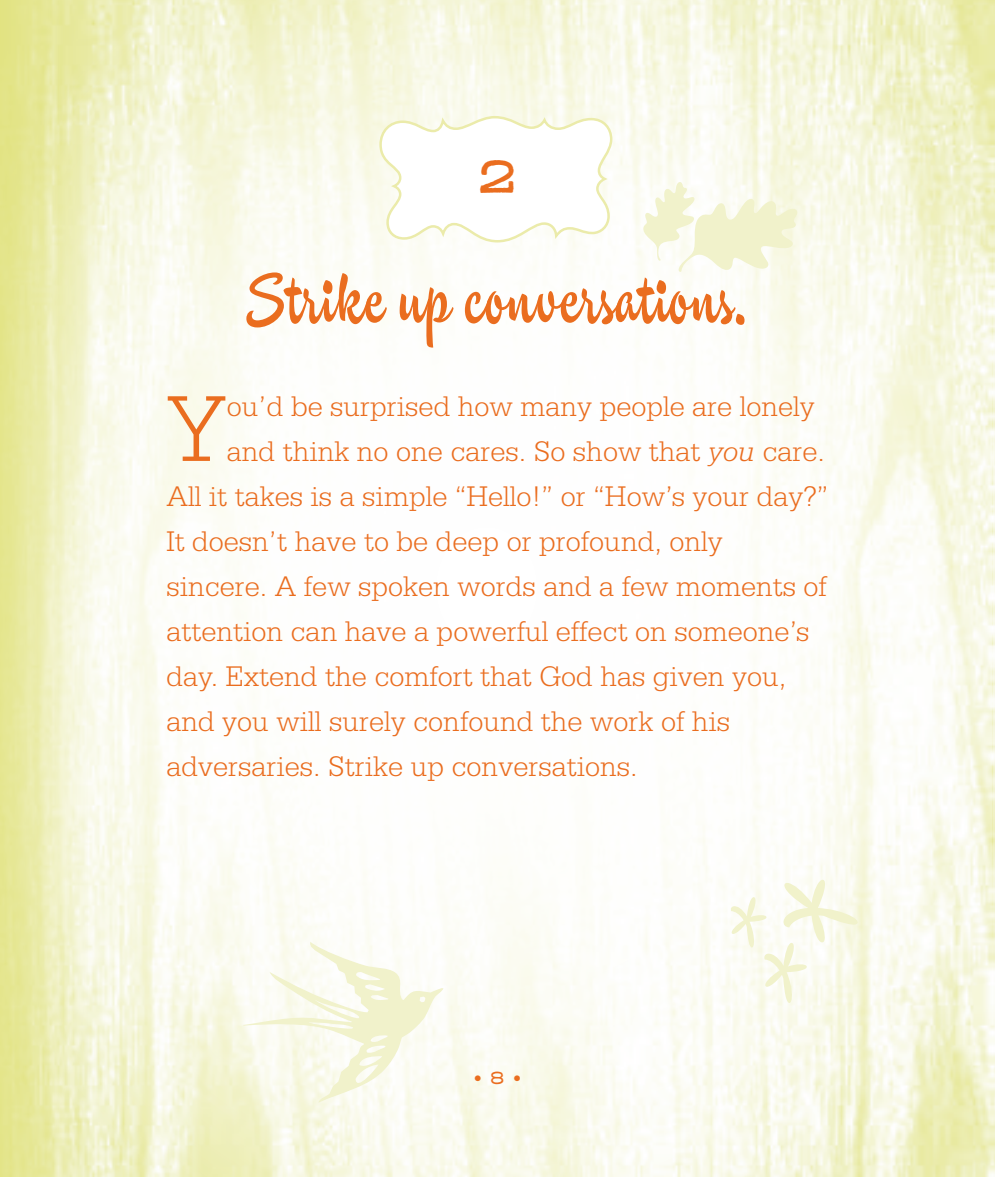
<style>
.page{position:relative;width:995px;height:1177px;background:#fff}
.page>*{position:absolute;margin:0;border:0;box-sizing:border-box;transform-origin:0 0}
.t1{font:300 98.75px "Serifa";color:#ea6d1f}
.t2{font:65px "Studio Lettering Sable";color:#ea6d1f}
.t3{font:45px "Archive Antique Extended";color:#ea6d1f}
.t4{font:300 30px "Serifa Std";color:#ea6d1f}
.t5{font:300 17.5px "Serifa Std";color:#ea6d1f}
.s1{font-style:italic}
.s2{font-family:"Archive Antique Extended";font-weight:400}
</style>
<div class="page">
<img style="left:88px;top:0;width:906px;height:1177px">
<svg style="left:378px;top:113px;width:235px;height:131px"></svg>
<svg style="left:0;top:0;width:88px;height:1177px;background:#ebecad"></svg>
<svg style="left:642px;top:182px;width:155px;height:90px"></svg>
<svg style="left:243px;top:942px;width:200px;height:160px"></svg>
<svg style="left:730px;top:879px;width:128px;height:124px"></svg>
<svg style="left:0;top:1171px;width:3px;height:6px"></svg>
<svg style="left:991px;top:0;width:4px;height:3px"></svg>
<svg style="left:991px;top:1171px;width:4px;height:6px"></svg>
<h3 class="t3" style="left:479px;top:157px;width:38px">2</h3>
<h2 class="t2" style="left:246px;top:257px;width:503px">Strike up conversations.</h2>
<h1 class="t1" style="left:166px;top:373px;width:62px">Y</h1>
<p class="t4" style="left:227px;top:389px;width:589px">ou’d be surprised how many people are lonely</p>
<p class="t4" style="left:227px;top:434px;width:599px">and think no one cares. So show that <span class="s1">you</span> care.</p>
<p class="t4" style="left:166px;top:479px;width:663px">All it takes is a simple “Hello!” or “How’s your day?”</p>
<p class="t4" style="left:166px;top:524px;width:557px">It doesn’t have to be deep or profound, only</p>
<p class="t4" style="left:166px;top:569px;width:662px">sincere. A few spoken words and a few moments of</p>
<p class="t4" style="left:166px;top:614px;width:644px">attention can have a powerful effect on someone’s</p>
<p class="t4" style="left:166px;top:659px;width:621px">day. Extend the comfort that God has given you,</p>
<p class="t4" style="left:166px;top:704px;width:565px">and you will surely confound the work of his</p>
<p class="t4" style="left:166px;top:749px;width:472px">adversaries. Strike up conversations.</p>
<p class="t5" style="left:473px;top:1068px;width:50px">• <span class="s2">8</span> •</p>
</div>
